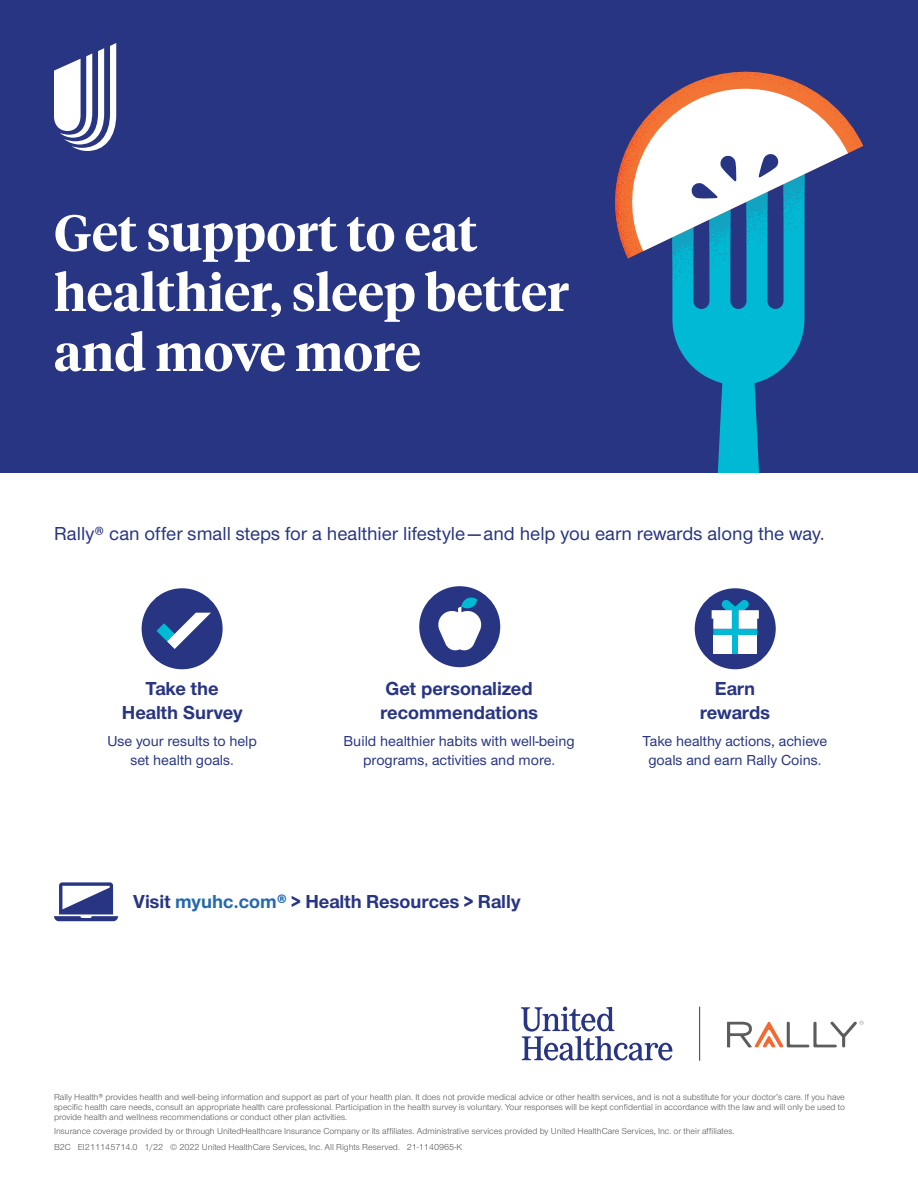
<style>
.page{position:relative;width:918px;height:1188px;background:#fff}
.page>*{position:absolute;margin:0;border:0;box-sizing:border-box;transform-origin:0 0}
.t1{font:600 51px/60px "UHC Serif Headline";color:#fff}
.t2{font:700 19.5px/24px "UHC Sans";color:#283582;text-align:center}
.t3{font:500 19.5px "UHC Sans";color:#283582}
.t4{font:500 15px/19.5px "UHC Sans";color:#283582;text-align:center}
.t5{font:9px/9.8px "UHC Sans";color:#57585a;text-align:justify}
.s1{color:#2468ae}
</style>
<div class="page">
<div style="left:0;top:0;width:918px;height:472px;background:#283582"></div>
<svg style="left:672px;top:286px;width:132px;height:186px;fill:#00b9d4"></svg>
<svg style="left:615px;top:72px;width:248px;height:144px"></svg>
<svg style="left:616px;top:73px;width:232px;height:213px"></svg>
<svg style="left:54px;top:43px;width:62px;height:108px"></svg>
<svg style="left:521px;top:1007px;width:151px;height:54px"></svg>
<svg style="left:727px;top:1021px;width:137px;height:26px"></svg>
<hr style="left:699px;top:1007px;width:1px;height:54px;background:#283582">
<div style="left:142px;top:588px;width:81px;height:81px;background:#283582;border-radius:50%"></div>
<svg style="left:156px;top:613px;width:55px;height:36px"></svg>
<div style="left:419px;top:586px;width:81px;height:81px;background:#283582;border-radius:50%"></div>
<svg style="left:438px;top:597px;width:44px;height:53px"></svg>
<div style="left:695px;top:588px;width:81px;height:81px;background:#283582;border-radius:50%"></div>
<svg style="left:712px;top:600px;width:47px;height:54px;background:#96cbdf"></svg>
<svg style="left:54px;top:882px;width:64px;height:39px"></svg>
<h1 class="t1" style="left:54px;top:201px;width:517px">Get support to eat healthier, sleep better and move more</h1>
<p class="t3" style="left:54px;top:521px;width:772px">Rally® can offer small steps for a healthier lifestyle — and help you earn rewards along the way.</p>
<h2 class="t2" style="left:122px;top:676px;width:122px">Take the<br>Health Survey</h2>
<p class="t4" style="left:107px;top:730px;width:151px">Use your results to help set health goals.</p>
<h2 class="t2" style="left:380px;top:676px;width:160px;text-align:left">Get personalized recommendations</h2>
<p class="t4" style="left:344px;top:730px;width:233px">Build healthier habits with well-being programs, activities and more.</p>
<p class="t2" style="left:133px;top:889px;width:389px">Visit <span class="s1">myuhc.com®</span> &gt; Health Resources &gt; Rally</p>
<h2 class="t2" style="left:700px;top:676px;width:72px">Earn rewards</h2>
<p class="t4" style="left:643px;top:730px;width:186px">Take healthy actions, achieve goals and earn Rally Coins.</p>
<p class="t5" style="left:54px;top:1092px;width:792px">Rally Health® provides health and well-being information and support as part of your health plan. It does not provide medical advice or other health services, and is not a substitute for your doctor’s care. If you have specific health care needs, consult an appropriate health care professional. Participation in the health survey is voluntary. Your responses will be kept confidential in accordance with the law and will only be used to provide health and wellness recommendations or conduct other plan activities.</p>
<p class="t5" style="left:54px;top:1126px;width:682px">Insurance coverage provided by or through UnitedHealthcare Insurance Company or its affiliates. Administrative services provided by United HealthCare Services, Inc. or their affiliates.</p>
<p class="t5" style="left:54px;top:1142px;width:410px">B2C EI211145714.0 1/22 © 2022 United HealthCare Services, Inc. All Rights Reserved. 21-1140965-K</p>
</div>
